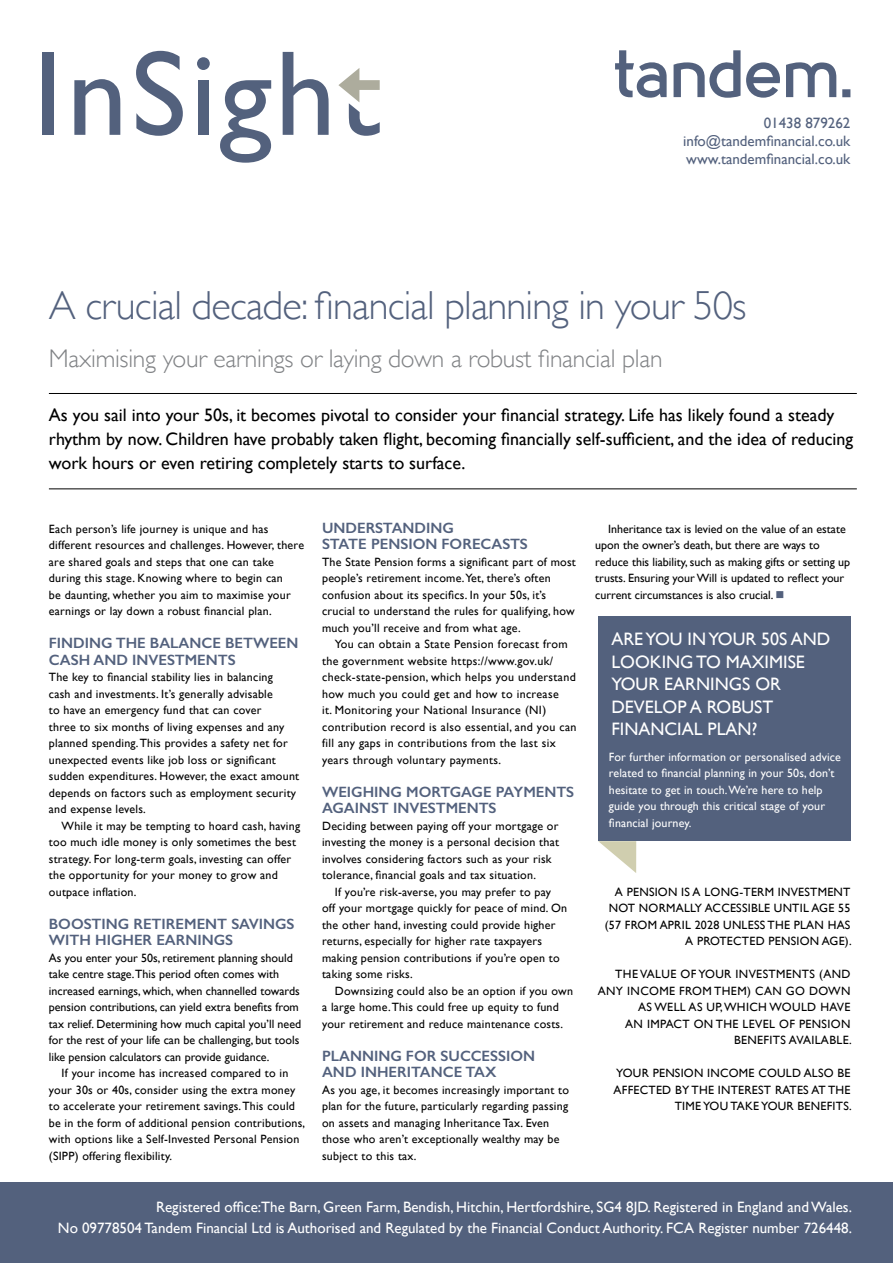
<style>
.page{position:relative;width:893px;height:1263px;background:#fff}
.page>*{position:absolute;margin:0;border:0;box-sizing:border-box;transform-origin:0 0}
.t1{font:300 40.5px "Gill Sans";letter-spacing:-.02em;color:#53617d}
.t2{font:300 25.5px "Gill Sans";letter-spacing:-.01em;color:#808285}
.t3{font:18px/24px "Gill Sans";color:#000}
.t4{font:18px/22.5px "Gill Sans";color:#fff}
.t5{font:15px/21px "Gill Sans";color:#fff;text-align:right}
.t6{font:600 15px/16.5px "Gill Sans";color:#53617d}
.t7{font:15px/18px "Gill Sans";color:#53617d;text-align:justify}
.t8{font:12px/16.5px "Gill Sans";letter-spacing:.02em;color:#000}
.t9{font:12px/16.5px "Gill Sans";color:#000}
.t10{font:12px/16.5px "Gill Sans";letter-spacing:.01em;color:#fff}
.s1{color:#53617d}
</style>
<div class="page">
<hr style="left:49px;top:393px;width:808px;height:1px;background:#000">
<hr style="left:49px;top:488px;width:808px;height:1px;background:#000">
<svg style="left:598px;top:841px;width:38px;height:32px"></svg>
<div style="left:598px;top:615px;width:252px;height:225px;background:#53617d"></div>
<div style="left:0;top:1183px;width:893px;height:80px;background:#53617d"></div>
<svg style="left:615px;top:50px;width:235px;height:48px"></svg>
<div style="left:43px;top:52px;width:11px;height:82px;background:#53617d"></div>
<svg style="left:136px;top:51px;width:47px;height:85px"></svg>
<div style="left:198px;top:80px;width:11px;height:55px;background:#53617d"></div>
<svg style="left:74px;top:79px;width:46px;height:56px"></svg>
<svg style="left:220px;top:80px;width:51px;height:83px"></svg>
<svg style="left:197px;top:57px;width:13px;height:13px"></svg>
<svg style="left:283px;top:52px;width:46px;height:83px"></svg>
<svg style="left:338px;top:68px;width:42px;height:68px"></svg>
<p class="t7" style="left:683px;top:114px;width:169px;text-indent:81px">01438 879262 info@tandemfinancial.co.uk www.tandemfinancial.co.uk</p>
<h1 class="t1" style="left:49px;top:283px;width:699px">A crucial decade: financial planning in your 50s</h1>
<h2 class="t2" style="left:49px;top:344px;width:615px">Maximising your earnings or laying down a robust financial plan</h2>
<p class="t3" style="left:49px;top:403px;width:806px">As you sail into your 50s, it becomes pivotal to consider your financial strategy. Life has likely found a steady rhythm by now. Children have probably taken flight, becoming financially self-sufficient, and the idea of reducing work hours or even retiring completely starts to surface.</p>
<p class="t8" style="left:49px;top:520px;width:257px">Each person’s life journey is unique and has different resources and challenges. However, there are shared goals and steps that one can take during this stage. Knowing where to begin can<br>be daunting, whether you aim to maximise your earnings or lay down a robust financial plan.</p>
<p class="t6" style="left:49px;top:635px;width:251px">FINDING THE BALANCE BETWEEN<br>CASH AND INVESTMENTS</p>
<p class="t8" style="left:49px;top:669px;width:252px">The key to financial stability lies in balancing<br>cash and investments. It’s generally advisable<br>to have an emergency fund that can cover<br>three to six months of living expenses and any planned spending. This provides a safety net for unexpected events like job loss or significant sudden expenditures. However, the exact amount depends on factors such as employment security and expense levels.</p>
<p class="t8" style="left:49px;top:817px;width:253px;text-indent:13px">While it may be tempting to hoard cash, having too much idle money is only sometimes the best strategy. For long-term goals, investing can offer the opportunity for your money to grow and outpace inflation.</p>
<p class="t6" style="left:49px;top:915px;width:247px">BOOSTING RETIREMENT SAVINGS<br>WITH HIGHER EARNINGS</p>
<p class="t9" style="left:49px;top:949px;width:254px">As you enter your 50s, retirement planning should take centre stage.This period often comes with increased earnings, which, when channelled towards pension contributions, can yield extra benefits from tax relief. Determining how much capital you’ll need for the rest of your life can be challenging, but tools like pension calculators can provide guidance.</p>
<p class="t8" style="left:49px;top:1065px;width:258px;text-indent:13px">If your income has increased compared to in your 30s or 40s, consider using the extra money to accelerate your retirement savings. This could be in the form of additional pension contributions, with options like a Self-Invested Personal Pension (SIPP) offering flexibility.</p>
<p class="t6" style="left:322px;top:519px;width:207px">UNDERSTANDING<br>STATE PENSION FORECASTS</p>
<p class="t8" style="left:322px;top:553px;width:255px">The State Pension forms a significant part of most people’s retirement income. Yet, there’s often confusion about its specifics. In your 50s, it’s crucial to understand the rules for qualifying, how much you’ll receive and from what age.</p>
<p class="t8" style="left:322px;top:636px;width:256px;text-indent:13px">You can obtain a State Pension forecast from the government website https://www.gov.uk/ check-state-pension, which helps you understand how much you could get and how to increase<br>it. Monitoring your National Insurance (NI) contribution record is also essential, and you can fill any gaps in contributions from the last six years through voluntary payments.</p>
<p class="t6" style="left:322px;top:783px;width:254px">WEIGHING MORTGAGE PAYMENTS<br>AGAINST INVESTMENTS</p>
<p class="t8" style="left:322px;top:817px;width:239px">Deciding between paying off your mortgage or investing the money is a personal decision that involves considering factors such as your risk tolerance, financial goals and tax situation.</p>
<p class="t8" style="left:322px;top:883px;width:247px;text-indent:13px">If you’re risk-averse, you may prefer to pay<br>off your mortgage quickly for peace of mind. On the other hand, investing could provide higher returns, especially for higher rate taxpayers making pension contributions if you’re open to taking some risks.</p>
<p class="t8" style="left:322px;top:982px;width:252px;text-indent:13px">Downsizing could also be an option if you own a large home. This could free up equity to fund your retirement and reduce maintenance costs.</p>
<p class="t6" style="left:322px;top:1047px;width:215px">PLANNING FOR SUCCESSION<br>AND INHERITANCE TAX</p>
<p class="t8" style="left:322px;top:1081px;width:249px">As you age, it becomes increasingly important to plan for the future, particularly regarding passing on assets and managing Inheritance Tax. Even those who aren’t exceptionally wealthy may be subject to this tax.</p>
<p class="t9" style="left:595px;top:520px;width:256px;text-indent:13px">Inheritance tax is levied on the value of an estate upon the owner’s death, but there are ways to reduce this liability, such as making gifts or setting up trusts. Ensuring your Will is updated to reflect your current circumstances is also crucial. <span class="s1">■</span></p>
<h3 class="t4" style="left:611px;top:627px;width:220px">ARE YOU IN YOUR 50S AND<br>LOOKING TO MAXIMISE<br>YOUR EARNINGS OR<br>DEVELOP A ROBUST<br>FINANCIAL PLAN?</h3>
<p class="t10" style="left:609px;top:749px;width:234px">For further information or personalised advice related to financial planning in your 50s, don’t hesitate to get in touch. We’re here to help guide you through this critical stage of your financial journey.</p>
<p class="t8" style="left:605px;top:883px;width:248px;text-align:right">A PENSION IS A LONG-TERM INVESTMENT NOT NORMALLY ACCESSIBLE UNTIL AGE 55 (57 FROM APRIL 2028 UNLESS THE PLAN HAS A PROTECTED PENSION AGE).</p>
<p class="t8" style="left:598px;top:966px;width:255px;text-align:right">THE VALUE OF YOUR INVESTMENTS (AND<br>ANY INCOME FROM THEM) CAN GO DOWN<br>AS WELL AS UP, WHICH WOULD HAVE<br>AN IMPACT ON THE LEVEL OF PENSION<br>BENEFITS AVAILABLE.</p>
<p class="t8" style="left:614px;top:1065px;width:240px;text-align:right">YOUR PENSION INCOME COULD ALSO BE<br>AFFECTED BY THE INTEREST RATES AT THE<br>TIME YOU TAKE YOUR BENEFITS.</p>
<p class="t5" style="left:58px;top:1196px;width:795px">Registered office:The Barn, Green Farm, Bendish, Hitchin, Hertfordshire, SG4 8JD. Registered in England and Wales.<br>No 09778504 Tandem Financial Ltd is Authorised and Regulated by the Financial Conduct Authority. FCA Register number 726448.</p>
</div>
